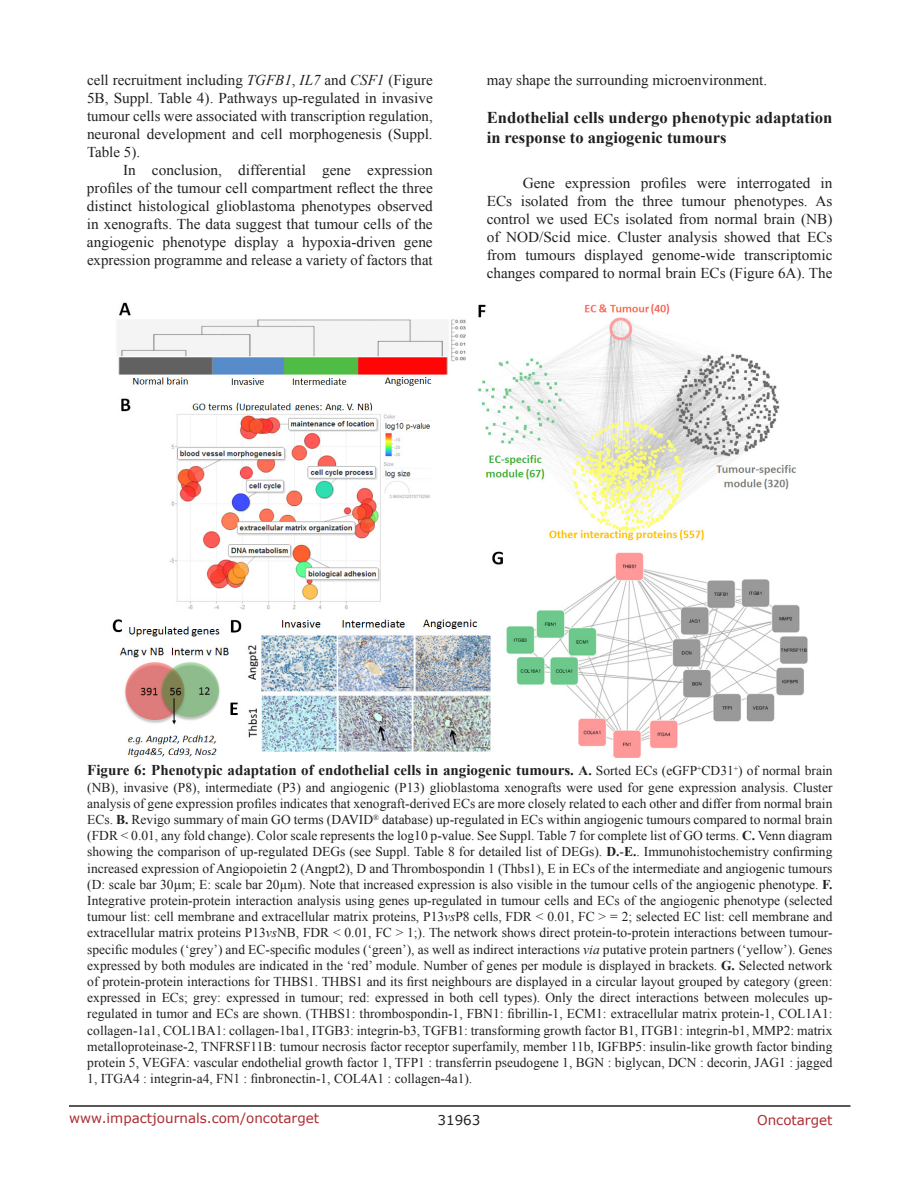
<style>
.page{position:relative;width:918px;height:1188px;background:#fff}
.page>*{position:absolute;margin:0;border:0;box-sizing:border-box;transform-origin:0 0}
.t1{font:700 16.5px/19.8px "Times New Roman";color:#221f22}
.t2{font:15px/18px "Times New Roman";color:#221f22;text-align:justify}
.t3{font:700 15px "Times New Roman";color:#221f22}
.t4{font:13.5px/16.2px "Times New Roman";color:#221f22;text-align:justify}
.t5{font:13.5px "Verdana";color:#ac2b31}
.t6{font:13.5px "Verdana";color:#221f22}
.s1{font-style:italic}
.s2{font-size:13.5px}
.s3{font-weight:400;font-size:13.5px}
.s4{font-weight:700}
</style>
<div class="page">
<hr style="left:69px;top:1105px;width:781px;height:2px;background:#231f20">
<img style="left:112px;top:302px;width:696px;height:456px">
<p class="t2" style="left:87px;top:71px;width:347px">cell recruitment including <span class="s1">TGFB1</span>, <span class="s1">IL7</span> and <span class="s1">CSF1</span> (Figure 5B, Suppl. Table 4). Pathways up-regulated in invasive tumour cells were associated with transcription regulation, neuronal development and cell morphogenesis (Suppl.<br>Table 5).</p>
<p class="t2" style="left:87px;top:161px;width:347px;text-indent:36px">In conclusion, differential gene expression profiles of the tumour cell compartment reflect the three distinct histological glioblastoma phenotypes observed in xenografts. The data suggest that tumour cells of the angiogenic phenotype display a hypoxia-driven gene expression programme and release a variety of factors that</p>
<p class="t2" style="left:487px;top:71px;width:282px">may shape the surrounding microenvironment.</p>
<p class="t1" style="left:487px;top:107px;width:347px">Endothelial cells undergo phenotypic adaptation in response to angiogenic tumours</p>
<p class="t2" style="left:487px;top:174px;width:347px;text-indent:36px">Gene expression profiles were interrogated in ECs isolated from the three tumour phenotypes. As control we used ECs isolated from normal brain (NB) of NOD/Scid mice. Cluster analysis showed that ECs from tumours displayed genome-wide transcriptomic changes compared to normal brain ECs (Figure 6A). The</p>
<p class="t3" style="left:87px;top:760px;width:747px">Figure 6: Phenotypic adaptation of endothelial cells in angiogenic tumours. <span class="s2">A.</span> <span class="s3">Sorted ECs (eGFP</span><sup>+</sup><span class="s3">CD31</span><sup>+</sup><span class="s3">) of normal brain</span></p>
<p class="t4" style="left:87px;top:779px;width:747px">(NB), invasive (P8), intermediate (P3) and angiogenic (P13) glioblastoma xenografts were used for gene expression analysis. Cluster analysis of gene expression profiles indicates that xenograft-derived ECs are more closely related to each other and differ from normal brain ECs. <span class="s4">B.</span> Revigo summary of main GO terms (DAVID<sup>®</sup> database) up-regulated in ECs within angiogenic tumours compared to normal brain (FDR &lt; 0.01, any fold change). Color scale represents the log10 p-value. See Suppl. Table 7 for complete list of GO terms. <span class="s4">C.</span> Venn diagram showing the comparison of up-regulated DEGs (see Suppl. Table 8 for detailed list of DEGs). <span class="s4">D.</span>-<span class="s4">E.</span>. Immunohistochemistry confirming increased expression of Angiopoietin 2 (Angpt2), D and Thrombospondin 1 (Thbs1), E in ECs of the intermediate and angiogenic tumours (D: scale bar 30µm; E: scale bar 20µm). Note that increased expression is also visible in the tumour cells of the angiogenic phenotype. <span class="s4">F.<br></span>Integrative protein-protein interaction analysis using genes up-regulated in tumour cells and ECs of the angiogenic phenotype (selected tumour list: cell membrane and extracellular matrix proteins, P13<span class="s1">vs</span>P8 cells, FDR &lt; 0.01, FC &gt; = 2; selected EC list: cell membrane and extracellular matrix proteins P13<span class="s1">vs</span>NB, FDR &lt; 0.01, FC &gt; 1;). The network shows direct protein-to-protein interactions between tumour&shy;specific modules (‘grey’) and EC-specific modules (‘green’), as well as indirect interactions <span class="s1">via</span> putative protein partners (‘yellow’). Genes expressed by both modules are indicated in the ‘red’ module. Number of genes per module is displayed in brackets. <span class="s4">G.</span> Selected network of protein-protein interactions for THBS1. THBS1 and its first neighbours are displayed in a circular layout grouped by category (green: expressed in ECs; grey: expressed in tumour; red: expressed in both cell types). Only the direct interactions between molecules up&shy;regulated in tumor and ECs are shown. (THBS1: thrombospondin-1, FBN1: fibrillin-1, ECM1: extracellular matrix protein-1, COL1A1: collagen-1a1, COL1BA1: collagen-1ba1, ITGB3: integrin-b3, TGFB1: transforming growth factor B1, ITGB1: integrin-b1, MMP2: matrix metalloproteinase-2, TNFRSF11B: tumour necrosis factor receptor superfamily, member 11b, IGFBP5: insulin-like growth factor binding protein 5, VEGFA: vascular endothelial growth factor 1, TFP1 : transferrin pseudogene 1, BGN : biglycan, DCN : decorin, JAG1 : jagged 1, ITGA4 : integrin-a4, FN1 : finbronectin-1, COL4A1 : collagen-4a1).</p>
<p class="t5" style="left:69px;top:1109px;width:252px">www.impactjournals.com/oncotarget</p>
<p class="t6" style="left:438px;top:1111px;width:44px">31963</p>
<p class="t5" style="left:757px;top:1111px;width:77px">Oncotarget</p>
</div>
